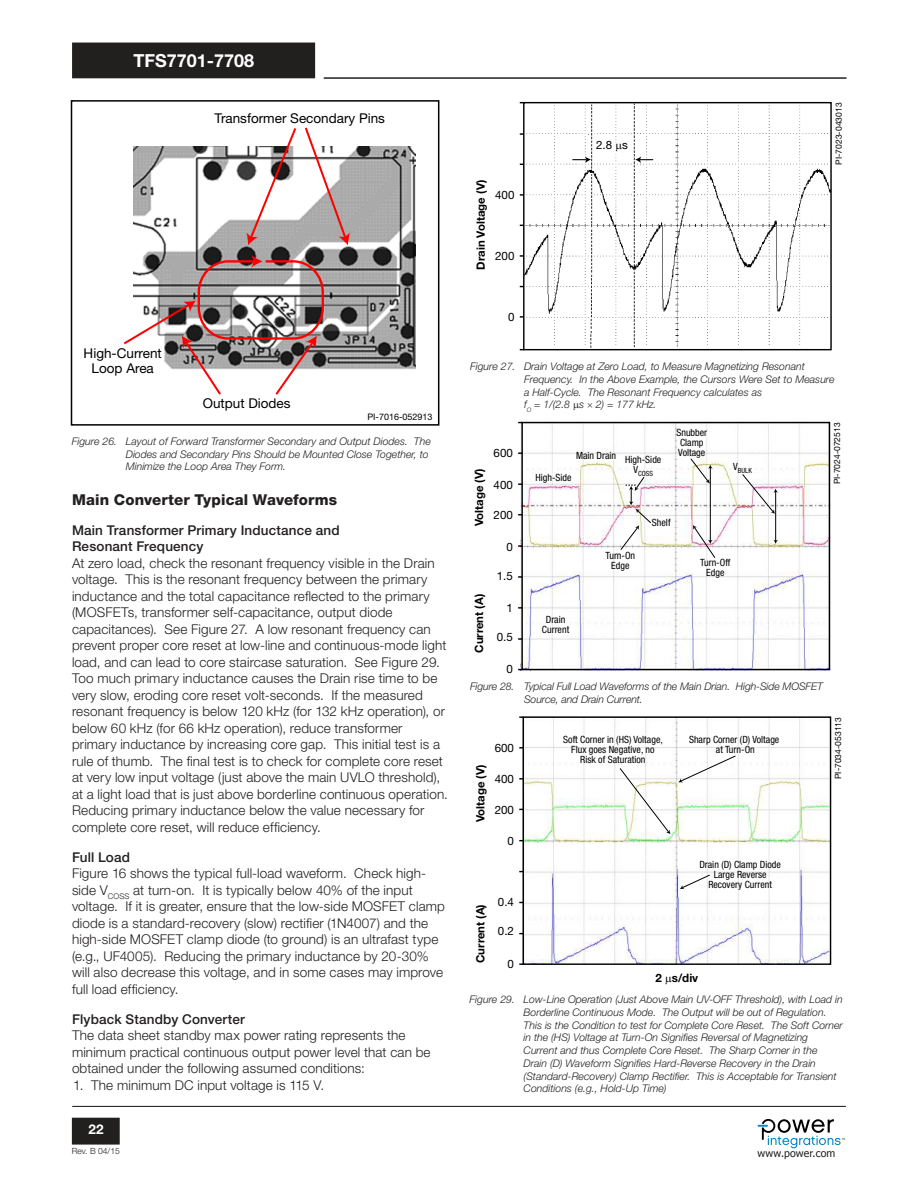
<style>
.page{position:relative;width:918px;height:1188px;background:#fff}
.page>*{position:absolute;margin:0;border:0;box-sizing:border-box;transform-origin:0 0}
.t1{font:700 18px "Helvetica Neue LT Std";color:#fff}
.t2{font:800 15px "Helvetica Neue LT Std";letter-spacing:.005em;color:#221f1f}
.t3{font:300 13.5px/16.5px "Helvetica Neue LT Std";letter-spacing:.01em;color:#221f1f}
.t4{font:500 13.5px/16.5px "Helvetica Neue LT Std";letter-spacing:.01em;color:#221f1f}
.t5{font:13.5px/15px "Helvetica Neue LT Std";color:#000;text-align:center}
.t6{font:700 13.5px "Helvetica Neue LT Std";color:#fff}
.t7{font:11.55px "Helvetica Neue LT Std";color:#000}
.t8{font:700 11.55px "Helvetica Neue LT Std";color:#000}
.t9{font:700 11.4px "Helvetica Neue LT Std";color:#000}
.t10{font:italic 300 10.5px/12.8px "Helvetica Neue LT Std";color:#221f1f}
.t11{font:10.5px "Tahoma";letter-spacing:.02em;color:#221f1f}
.t12{font:condensed 10.05px/9.9px "Helvetica Neue LT Std";color:#000;text-align:center}
.t13{font:9px "Helvetica Neue LT Std";color:#000}
.t14{font:8.55px "Helvetica Neue LT Std";color:#000}
.t15{font:300 8.55px "Helvetica Neue LT Std";color:#221f1f}
.t16{font:condensed 7.2px "Helvetica Neue LT Std";color:#000}
</style>
<div class="page">
<hr style="left:72px;top:1106px;width:774px;height:1px;background:#221f1f">
<hr style="left:324px;top:77px;width:523px;height:2px;background:#221f1f">
<div style="left:73px;top:1118px;width:46px;height:26px;background:#221f1f"></div>
<div style="left:72px;top:1118px;width:48px;height:27px;border:2px solid #221f1f"></div>
<div style="left:73px;top:43px;width:241px;height:35px;background:#221f1f"></div>
<svg style="left:758px;top:1119px;width:87px;height:29px"></svg>
<img style="left:134px;top:147px;width:282px;height:222px">
<svg style="left:273px;top:336px;width:44px;height:59px"></svg>
<svg style="left:123px;top:301px;width:100px;height:94px"></svg>
<svg style="left:252px;top:255px;width:11px;height:13px"></svg>
<svg style="left:246px;top:127px;width:104px;height:118px"></svg>
<div style="left:198px;top:260px;width:126px;height:80px;border:2px solid #f00;border-radius:30px"></div>
<div style="left:71px;top:100px;width:368px;height:326px;border:2px solid #000"></div>
<img style="left:524px;top:103px;width:307px;height:247px">
<svg style="left:572px;top:156px;width:19px;height:7px"></svg>
<svg style="left:635px;top:156px;width:18px;height:7px"></svg>
<hr style="left:614px;top:142px;width:4px;height:13px;background:#fff;border-radius:2px">
<img style="left:521px;top:424px;width:309px;height:247px">
<div style="left:521px;top:422px;width:309px;height:248px;border:1px solid #000"></div>
<svg style="left:690px;top:458px;width:23px;height:25px"></svg>
<hr style="left:710px;top:467px;width:1px;height:75px;background:#000">
<svg style="left:693px;top:525px;width:23px;height:34px"></svg>
<svg style="left:742px;top:473px;width:36px;height:41px"></svg>
<hr style="left:775px;top:491px;width:1px;height:51px;background:#000">
<svg style="left:773px;top:540px;width:5px;height:4px"></svg>
<svg style="left:620px;top:476px;width:32px;height:75px"></svg>
<img style="left:525px;top:718px;width:304px;height:245px">
<div style="left:523px;top:716px;width:308px;height:249px;border:1px solid #000"></div>
<svg style="left:619px;top:767px;width:51px;height:67px"></svg>
<svg style="left:680px;top:874px;width:31px;height:15px"></svg>
<svg style="left:678px;top:755px;width:58px;height:27px"></svg>
<svg style="left:618px;top:144px;width:4px;height:8px"></svg>
<h1 class="t1" style="left:134px;top:50px;width:122px">TFS7701-7708</h1>
<p class="t5" style="left:215px;top:112px;width:172px">Transformer Secondary Pins</p>
<p class="t5" style="left:84px;top:347px;width:80px">High-Current<br>Loop Area</p>
<p class="t5" style="left:203px;top:397px;width:89px">Output Diodes</p>
<p class="t10" style="left:126px;top:436px;width:306px;text-indent:-54px">Figure 26. Layout of Forward Transformer Secondary and Output Diodes. The<br>Diodes and Secondary Pins Should be Mounted Close Together, to<br>Minimize the Loop Area They Form.</p>
<p class="t13" style="left:367px;top:414px;width:67px">PI-7016-052913</p>
<p class="t2" style="left:72px;top:494px;width:267px">Main Converter Typical Waveforms</p>
<p class="t4" style="left:72px;top:523px;width:269px">Main Transformer Primary Inductance and<br>Resonant Frequency</p>
<p class="t3" style="left:72px;top:556px;width:377px">At zero load, check the resonant frequency visible in the Drain voltage. This is the resonant frequency between the primary inductance and the total capacitance reflected to the primary (MOSFETs, transformer self-capacitance, output diode capacitances). See Figure 27. A low resonant frequency can prevent proper core reset at low-line and continuous-mode light load, and can lead to core staircase saturation. See Figure 29.<br>Too much primary inductance causes the Drain rise time to be very slow, eroding core reset volt-seconds. If the measured resonant frequency is below 120 kHz (for 132 kHz operation), or below 60 kHz (for 66 kHz operation), reduce transformer primary inductance by increasing core gap. This initial test is a rule of thumb. The final test is to check for complete core reset at very low input voltage (just above the main UVLO threshold), at a light load that is just above borderline continuous operation.<br>Reducing primary inductance below the value necessary for complete core reset, will reduce efficiency.</p>
<p class="t4" style="left:72px;top:850px;width:59px">Full Load</p>
<p class="t3" style="left:72px;top:866px;width:375px">Figure 16 shows the typical full-load waveform. Check high&shy;side V<sub>COSS</sub> at turn-on. It is typically below 40% of the input voltage. If it is greater, ensure that the low-side MOSFET clamp diode is a standard-recovery (slow) rectifier (1N4007) and the high-side MOSFET clamp diode (to ground) is an ultrafast type (e.g., UF4005). Reducing the primary inductance by 20-30% will also decrease this voltage, and in some cases may improve full load efficiency.</p>
<p class="t4" style="left:72px;top:1012px;width:174px">Flyback Standby Converter</p>
<p class="t3" style="left:72px;top:1028px;width:360px">The data sheet standby max power rating represents the minimum practical continuous output power level that can be obtained under the following assumed conditions:</p>
<p class="t3" style="left:73px;top:1078px;width:252px">1. The minimum DC input voltage is 115 V.</p>
<p class="t6" style="left:89px;top:1124px;width:17px">22</p>
<p class="t15" style="left:72px;top:1146px;width:50px">Rev. B 04/15</p>
<p class="t9" style="left:477px;top:270px;width:91px;rotate:-90deg">Drain Voltage (V)</p>
<p class="t7" style="left:495px;top:188px;width:21px">400</p>
<p class="t7" style="left:495px;top:249px;width:21px">200</p>
<p class="t7" style="left:508px;top:310px;width:8px">0</p>
<p class="t7" style="left:596px;top:139px;width:33px">2.8 s</p>
<p class="t14" style="left:834px;top:165px;width:63px;rotate:-90deg">PI-7023-043013</p>
<p class="t10" style="left:524px;top:361px;width:312px;text-indent:-54px">Figure 27. Drain Voltage at Zero Load, to Measure Magnetizing Resonant Frequency. In the Above Example, the Cursors Were Set to Measure a Half-Cycle. The Resonant Frequency calculates as<br>f<sub>O</sub> = 1/(2.8 s 2) = 177 kHz.</p>
<p class="t9" style="left:475px;top:526px;width:59px;rotate:-90deg">Voltage (V)</p>
<p class="t9" style="left:475px;top:653px;width:60px;rotate:-90deg">Current (A)</p>
<p class="t7" style="left:494px;top:446px;width:21px">600</p>
<p class="t7" style="left:494px;top:478px;width:21px">400</p>
<p class="t7" style="left:494px;top:508px;width:21px">200</p>
<p class="t7" style="left:506px;top:540px;width:8px">0</p>
<p class="t7" style="left:497px;top:569px;width:18px">1.5</p>
<p class="t7" style="left:506px;top:601px;width:8px">1</p>
<p class="t7" style="left:497px;top:630px;width:18px">0.5</p>
<p class="t7" style="left:506px;top:663px;width:8px">0</p>
<p class="t12" style="left:676px;top:429px;width:32px;text-align:left">Snubber<br>Clamp<br>Voltage</p>
<p class="t12" style="left:576px;top:453px;width:87px">Main Drain High-Side</p>
<p class="t16" style="left:634px;top:470px;width:21px"><sup>V</sup>COSS</p>
<p class="t16" style="left:733px;top:468px;width:20px"><sup>V</sup>BULK</p>
<p class="t12" style="left:535px;top:473px;width:38px">High-Side</p>
<p class="t12" style="left:542px;top:616px;width:29px">Drain<br>Current</p>
<p class="t12" style="left:606px;top:551px;width:31px">Turn-On<br>Edge</p>
<p class="t12" style="left:652px;top:519px;width:20px">Shelf</p>
<p class="t12" style="left:700px;top:559px;width:32px">Turn-Off<br>Edge</p>
<p class="t10" style="left:524px;top:681px;width:300px;text-indent:-54px">Figure 28. Typical Full Load Waveforms of the Main Drian. High-Side MOSFET<br>Source, and Drain Current.</p>
<p class="t9" style="left:476px;top:822px;width:59px;rotate:-90deg">Voltage (V)</p>
<p class="t7" style="left:495px;top:741px;width:21px">600</p>
<p class="t7" style="left:495px;top:772px;width:21px">400</p>
<p class="t7" style="left:495px;top:803px;width:21px">200</p>
<p class="t7" style="left:508px;top:835px;width:8px">0</p>
<p class="t9" style="left:476px;top:963px;width:60px;rotate:-90deg">Current (A)</p>
<p class="t7" style="left:498px;top:896px;width:18px">0.4</p>
<p class="t7" style="left:498px;top:925px;width:18px">0.2</p>
<p class="t7" style="left:508px;top:957px;width:8px">0</p>
<p class="t12" style="left:563px;top:735px;width:101px">Soft Corner in (HS) Voltage,<br>Flux goes Negative, no<br>Risk of Saturation</p>
<p class="t12" style="left:689px;top:735px;width:92px">Sharp Corner (D) Voltage at Turn-On</p>
<p class="t12" style="left:699px;top:860px;width:83px">Drain (D) Clamp Diode<br>Large Reverse<br>Recovery Current</p>
<p class="t8" style="left:656px;top:974px;width:44px">2 s/div</p>
<p class="t14" style="left:832px;top:484px;width:63px;rotate:-90deg">PI-7024-072513</p>
<p class="t14" style="left:833px;top:779px;width:63px;rotate:-90deg">PI-7034-053113</p>
<p class="t10" style="left:524px;top:994px;width:321px;text-indent:-54px">Figure 29. Low-Line Operation (Just Above Main UV-OFF Threshold), with Load in Borderline Continuous Mode. The Output will be out of Regulation.<br>This is the Condition to test for Complete Core Reset. The Soft Corner in the (HS) Voltage at Turn-On Signifies Reversal of Magnetizing Current and thus Complete Core Reset. The Sharp Corner in the Drain (D) Waveform Signifies Hard-Reverse Recovery in the Drain (Standard-Recovery) Clamp Rectifier. This is Acceptable for Transient Conditions (e.g., Hold-Up Time)</p>
<p class="t11" style="left:757px;top:1148px;width:80px">www.power.com</p>
</div>
